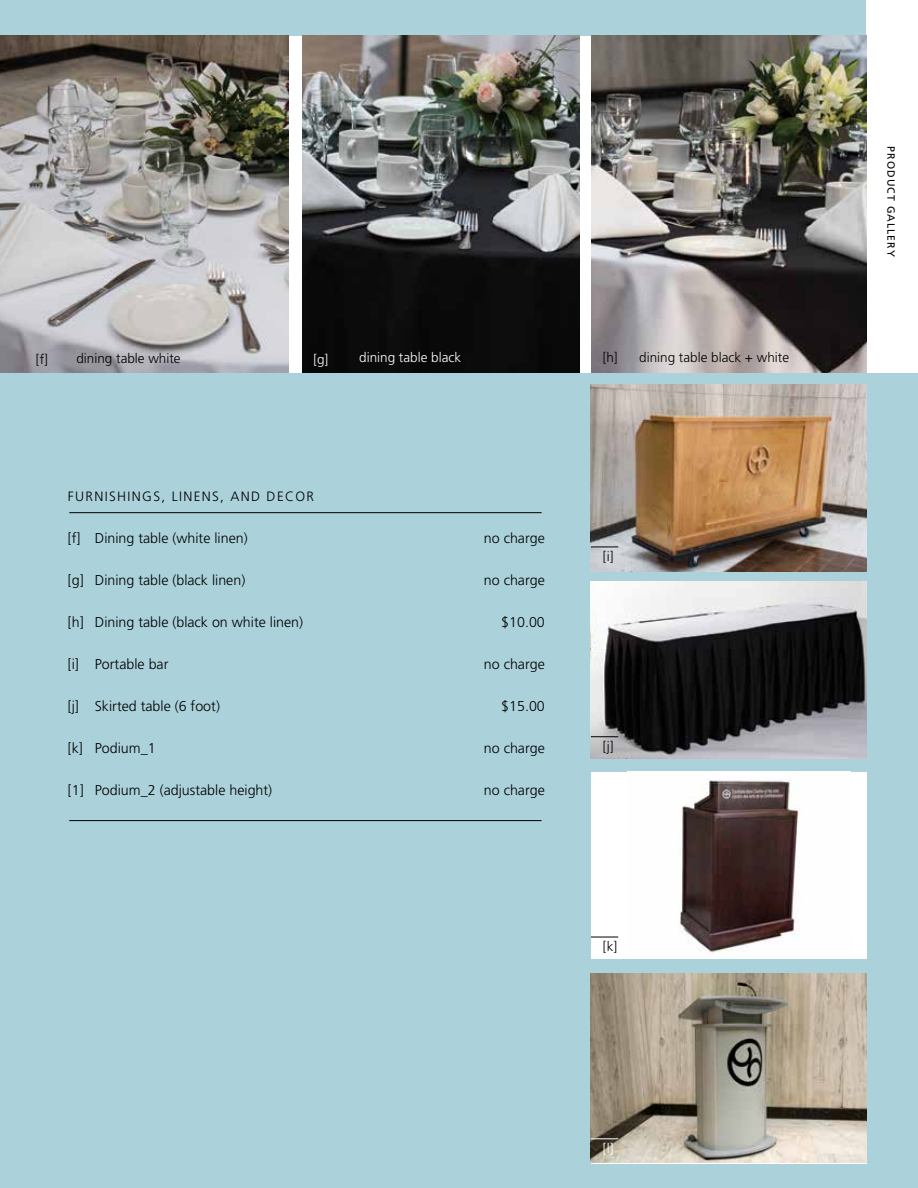
<style>
.page{position:relative;width:918px;height:1188px;background:#abd1da}
.page>*{position:absolute;margin:0;border:0;box-sizing:border-box;transform-origin:0 0}
.t1{font:300 14.25px "Frutiger";color:#000}
.t2{font:300 13.5px "Frutiger";color:#000}
.t3{font:300 13.5px "Frutiger";letter-spacing:.1em;color:#000}
.t4{font:300 13.5px "Frutiger";color:#fff}
.t5{font:10.5px "Frutiger";letter-spacing:.1em;color:#000}
</style>
<div class="page">
<img style="left:591px;top:974px;width:276px;height:189px">
<div style="left:591px;top:772px;width:276px;height:187px;background:#fff"></div>
<img style="left:679px;top:780px;width:121px;height:173px">
<img style="left:591px;top:385px;width:276px;height:186px">
<img style="left:591px;top:582px;width:276px;height:176px">
<div style="left:1px;top:36px;width:882px;height:336px;background:#fff"></div>
<img style="left:0;top:36px;width:289px;height:336px">
<div style="left:867px;top:0;width:51px;height:372px;background:#fff"></div>
<svg style="left:591px;top:547px;width:27px;height:1px"></svg>
<img style="left:302px;top:36px;width:277px;height:336px">
<img style="left:591px;top:36px;width:275px;height:336px">
<svg style="left:591px;top:736px;width:27px;height:1px"></svg>
<svg style="left:591px;top:937px;width:27px;height:1px"></svg>
<svg style="left:591px;top:1139px;width:27px;height:1px"></svg>
<hr style="left:69px;top:512px;width:473px;height:1px;background:#000">
<hr style="left:69px;top:820px;width:473px;height:1px;background:#000">
<p class="t2" style="left:76px;top:350px;width:106px">dining table white</p>
<p class="t4" style="left:359px;top:349px;width:104px">dining table black</p>
<p class="t2" style="left:603px;top:349px;width:17px">[h]</p>
<p class="t2" style="left:639px;top:349px;width:151px">dining table black + white</p>
<p class="t2" style="left:36px;top:352px;width:14px">[f]</p>
<p class="t4" style="left:313px;top:352px;width:17px">[g]</p>
<p class="t3" style="left:68px;top:488px;width:248px">FURNISHINGS, LINENS, AND DECOR</p>
<p class="t1" style="left:68px;top:530px;width:181px">[f] Dining table (white linen)</p>
<p class="t1" style="left:484px;top:530px;width:62px">no charge</p>
<p class="t1" style="left:68px;top:572px;width:179px">[g] Dining table (black linen)</p>
<p class="t1" style="left:484px;top:572px;width:62px">no charge</p>
<p class="t1" style="left:68px;top:614px;width:237px">[h] Dining table (black on white linen)</p>
<p class="t1" style="left:501px;top:614px;width:45px">$10.00</p>
<p class="t1" style="left:68px;top:656px;width:102px">[i] Portable bar</p>
<p class="t1" style="left:484px;top:656px;width:62px">no charge</p>
<p class="t1" style="left:68px;top:698px;width:154px">[j] Skirted table (6 foot)</p>
<p class="t1" style="left:501px;top:698px;width:45px">$15.00</p>
<p class="t1" style="left:68px;top:740px;width:89px">[k] Podium_1</p>
<p class="t1" style="left:484px;top:740px;width:62px">no charge</p>
<p class="t1" style="left:68px;top:782px;width:206px">[1] Podium_2 (adjustable height)</p>
<p class="t1" style="left:484px;top:782px;width:62px">no charge</p>
<p class="t2" style="left:603px;top:549px;width:12px">[i]</p>
<p class="t2" style="left:603px;top:739px;width:12px">[j]</p>
<p class="t2" style="left:603px;top:939px;width:16px">[k]</p>
<p class="t4" style="left:603px;top:1141px;width:12px">[l]</p>
<p class="t5" style="left:897px;top:146px;width:112px;rotate:90deg">PRODUCT GALLERY</p>
</div>
